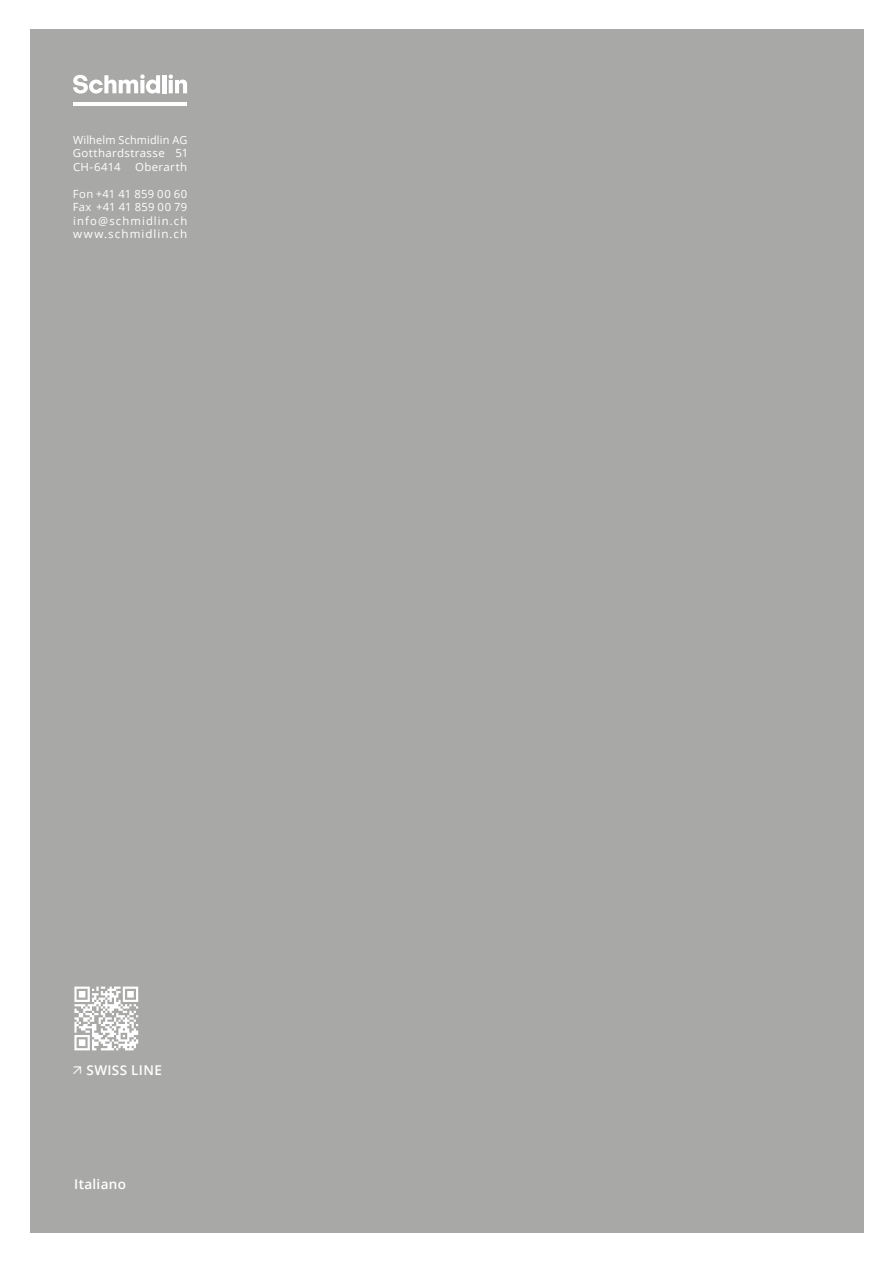
<style>
.page{position:relative;width:893px;height:1263px;background:#fff}
.page>*{position:absolute;margin:0;border:0;box-sizing:border-box;transform-origin:0 0}
.Headline_1__Light__l{font:600 13.5px "Open Sans";letter-spacing:.025em;color:#fff}
.t1{font:11.4px "Open Sans";letter-spacing:.085em;color:#fff}
.t2{font:11.25px/13.5px "Open Sans";letter-spacing:.035em;color:#fff}
.t3{font:11.25px "Open Sans";letter-spacing:.1em;color:#fff}
.t4{font:11.1px "Open Sans";letter-spacing:.01em;color:#fff}
</style>
<div class="page">
<div style="left:30px;top:30px;width:833px;height:1203px;background:#a8a8a7"></div>
<hr style="left:162px;top:75px;width:4px;height:18px;background:#fff">
<svg style="left:169px;top:74px;width:18px;height:19px"></svg>
<hr style="left:73px;top:102px;width:114px;height:4px;background:#fff">
<svg style="left:73px;top:74px;width:87px;height:20px"></svg>
<svg style="left:74px;top:986px;width:64px;height:64px"></svg>
<p class="t4" style="left:73px;top:132px;width:116px">Wilhelm Schmidlin AG</p>
<p class="t2" style="left:73px;top:146px;width:117px">Gotthardstrasse 51<br>CH-6414</p>
<p class="t2" style="left:135px;top:160px;width:54px">Oberarth</p>
<p class="t2" style="left:73px;top:187px;width:116px">Fon +41 41 859 00 60</p>
<p class="t2" style="left:73px;top:200px;width:116px">Fax +41 41 859 00 79</p>
<p class="t3" style="left:73px;top:213px;width:116px">info@schmidlin.ch</p>
<p class="t1" style="left:73px;top:226px;width:116px">www.schmidlin.ch</p>
<p class="Headline_1__Light__l" style="left:87px;top:1061px;width:77px">SWISS LINE</p>
<p class="Headline_1__Light__l" style="left:74px;top:1174px;width:53px">Italiano</p>
</div>
